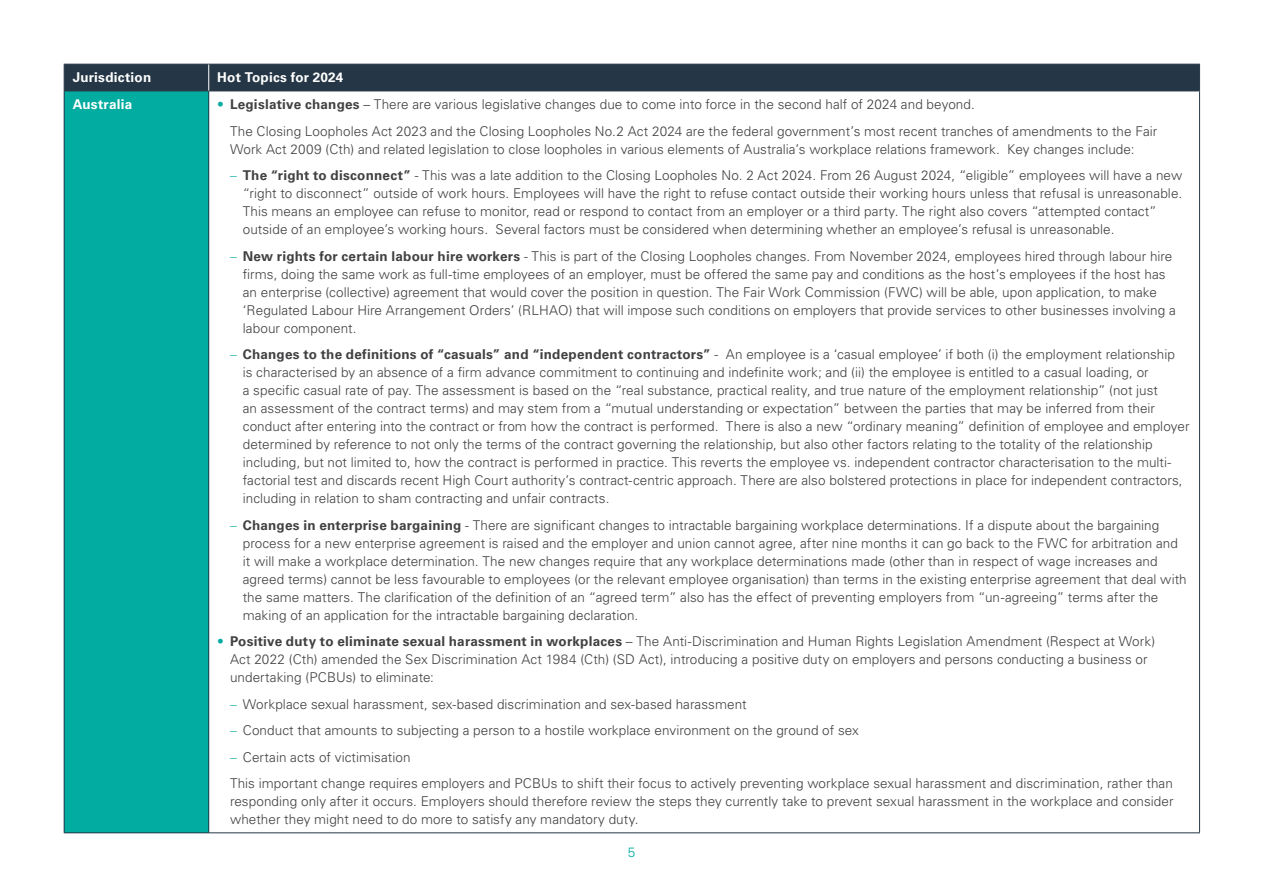
<style>
.page{position:relative;width:1263px;height:893px;background:#fff}
.page>*{position:absolute;margin:0;border:0;box-sizing:border-box;transform-origin:0 0}
.t1{font:300 13.5px/18px "Univers LTCYR 45";letter-spacing:.005em;color:#414042}
.t2{font:700 13.5px "Univers LTCYR 65";letter-spacing:.015em;color:#fff}
.t3{font:300 13.5px "Univers LTCYR 45";color:#02aca0}
.s1{color:#02aca0}
.s2{font-family:"Univers LTCYR 65";font-weight:700}
.s3{font-family:"Univers LTCYR 47 Light Cond";font-weight:400;color:#02aca0}
</style>
<div class="page">
<div style="left:64px;top:91px;width:145px;height:742px;background:#02aca0"></div>
<hr style="left:64px;top:91px;width:1px;height:741px;background:#253746">
<hr style="left:208px;top:91px;width:1px;height:741px;background:#253746">
<hr style="left:1199px;top:91px;width:1px;height:741px;background:#253746">
<hr style="left:64px;top:832px;width:145px;height:1px;background:#253746">
<hr style="left:209px;top:832px;width:991px;height:1px;background:#253746">
<hr style="left:64px;top:91px;width:145px;height:1px;background:#253746">
<hr style="left:209px;top:91px;width:991px;height:1px;background:#253746">
<div style="left:64px;top:64px;width:1136px;height:27px;background:#253746"></div>
<p class="t2" style="left:73px;top:68px;width:80px">Jurisdiction</p>
<p class="t2" style="left:217px;top:68px;width:128px">Hot Topics for 2024</p>
<p class="t2" style="left:73px;top:95px;width:61px">Australia</p>
<p class="t1" style="left:230px;top:91px;width:929px;line-height:26.5px;text-indent:-13px"><span class="s1">•</span> <span class="s2">Legislative changes</span> – There are various legislative changes due to come into force in the second half of 2024 and beyond.<br>The Closing Loopholes Act 2023 and the Closing Loopholes No.2 Act 2024 are the federal government’s most recent tranches of amendments to the Fair</p>
<p class="t1" style="left:230px;top:140px;width:906px">Work Act 2009 (Cth) and related legislation to close loopholes in various elements of Australia’s workplace relations framework. Key changes include:</p>
<p class="t1" style="left:243px;top:166px;width:941px;text-indent:-13px"><span class="s3">–</span> <span class="s2">The “right to disconnect”</span> - This was a late addition to the Closing Loopholes No. 2 Act 2024. From 26 August 2024, “eligible” employees will have a new “right to disconnect” outside of work hours. Employees will have the right to refuse contact outside their working hours unless that refusal is unreasonable.<br>This means an employee can refuse to monitor, read or respond to contact from an employer or a third party. The right also covers “attempted contact” outside of an employee’s working hours. Several factors must be considered when determining whether an employee’s refusal is unreasonable.</p>
<p class="t1" style="left:243px;top:247px;width:934px;text-indent:-13px"><span class="s3">–</span> <span class="s2">New rights for certain labour hire workers</span> - This is part of the Closing Loopholes changes. From November 2024, employees hired through labour hire firms, doing the same work as full-time employees of an employer, must be offered the same pay and conditions as the host’s employees if the host has an enterprise (collective) agreement that would cover the position in question. The Fair Work Commission (FWC) will be able, upon application, to make ‘Regulated Labour Hire Arrangement Orders’ (RLHAO) that will impose such conditions on employers that provide services to other businesses involving a labour component.</p>
<p class="t1" style="left:243px;top:345px;width:948px;text-indent:-13px"><span class="s3">–</span> <span class="s2">Changes to the definitions of “casuals” and “independent contractors”</span> - An employee is a ‘casual employee’ if both (i) the employment relationship<br>is characterised by an absence of a firm advance commitment to continuing and indefinite work; and (ii) the employee is entitled to a casual loading, or<br>a specific casual rate of pay. The assessment is based on the “real substance, practical reality, and true nature of the employment relationship” (not just<br>an assessment of the contract terms) and may stem from a “mutual understanding or expectation” between the parties that may be inferred from their conduct after entering into the contract or from how the contract is performed. There is also a new “ordinary meaning” definition of employee and employer determined by reference to not only the terms of the contract governing the relationship, but also other factors relating to the totality of the relationship including, but not limited to, how the contract is performed in practice. This reverts the employee vs. independent contractor characterisation to the multi&shy;factorial test and discards recent High Court authority’s contract-centric approach. There are also bolstered protections in place for independent contractors, including in relation to sham contracting and unfair contracts.</p>
<p class="t1" style="left:243px;top:516px;width:945px;text-indent:-13px"><span class="s3">–</span> <span class="s2">Changes in enterprise bargaining</span> - There are significant changes to intractable bargaining workplace determinations. If a dispute about the bargaining process for a new enterprise agreement is raised and the employer and union cannot agree, after nine months it can go back to the FWC for arbitration and it will make a workplace determination. The new changes require that any workplace determinations made (other than in respect of wage increases and agreed terms) cannot be less favourable to employees (or the relevant employee organisation) than terms in the existing enterprise agreement that deal with the same matters. The clarification of the definition of an “agreed term” also has the effect of preventing employers from “un-agreeing” terms after the making of an application for the intractable bargaining declaration.</p>
<p class="t1" style="left:230px;top:632px;width:927px;text-indent:-13px"><span class="s1">•</span> <span class="s2">Positive duty to eliminate sexual harassment in workplaces</span> – The Anti-Discrimination and Human Rights Legislation Amendment (Respect at Work)<br>Act 2022 (Cth) amended the Sex Discrimination Act 1984 (Cth) (SD Act), introducing a positive duty on employers and persons conducting a business or undertaking (PCBUs) to eliminate:</p>
<p class="t1" style="left:230px;top:694px;width:518px"><span class="s3">–</span> Workplace sexual harassment, sex-based discrimination and sex-based harassment</p>
<p class="t1" style="left:230px;top:721px;width:630px"><span class="s3">–</span> Conduct that amounts to subjecting a person to a hostile workplace environment on the ground of sex</p>
<p class="t1" style="left:230px;top:743px;width:944px;line-height:26.5px"><span class="s3">–</span> Certain acts of victimisation<br>This important change requires employers and PCBUs to shift their focus to actively preventing workplace sexual harassment and discrimination, rather than</p>
<p class="t1" style="left:230px;top:792px;width:945px">responding only after it occurs. Employers should therefore review the steps they currently take to prevent sexual harassment in the workplace and consider whether they might need to do more to satisfy any mandatory duty.</p>
<p class="t3" style="left:628px;top:843px;width:9px">5</p>
</div>
